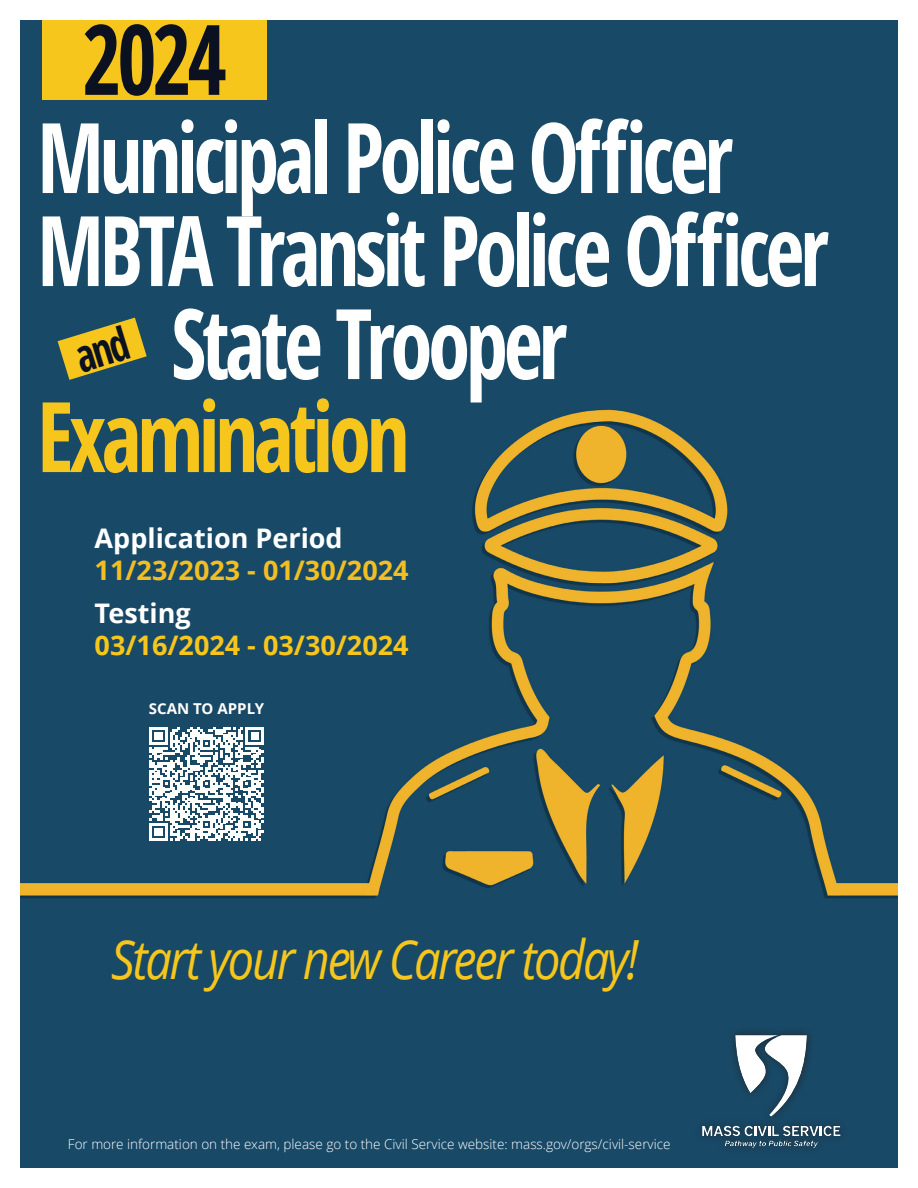
<style>
.page{position:relative;width:918px;height:1188px;background:#fff}
.page>*{position:absolute;margin:0;border:0;box-sizing:border-box;transform-origin:0 0}
.t1{font:700 condensed 97.5px "Open Sans";letter-spacing:-.05em;color:#fff;scale:.87 1}
.t2{font:700 condensed 97.5px "Open Sans";letter-spacing:-.05em;color:#f6c61c;scale:.87 1}
.t3{font:700 condensed 97.5px "Open Sans";color:#0c1121;scale:.87 1}
.t4{font:italic 54px "Open Sans";letter-spacing:-.05em;color:#f6c61c;scale:.87 1}
.t5{font:700 27px/31.5px "Open Sans";color:#f2be22}
.t6{font:700 27px/31.5px "Open Sans";color:#f6c61c}
.t7{font:700 15px "Open Sans";color:#fff}
.t8{font:300 13.5px "Open Sans";color:#fff}
.s1{color:#fff}
</style>
<div class="page">
<div style="left:20px;top:20px;width:878px;height:1147px;background:#184967"></div>
<svg style="left:150px;top:727px;width:113px;height:114px"></svg>
<div style="left:42px;top:20px;width:225px;height:80px;background:#f6c61c"></div>
<div style="left:695px;top:1028px;width:151px;height:123px;background:#184967"></div>
<div style="left:697px;top:1031px;width:151px;height:124px;background:#231f20;opacity:.75"></div>
<svg style="left:58px;top:318px;width:89px;height:62px;background:#9b933a"></svg>
<p class="t3" style="left:82px;top:-9px;width:168px">2024</p>
<p class="t1" style="left:37px;top:90px;width:801px">Municipal Police Officer</p>
<p class="t1" style="left:37px;top:183px;width:911px">MBTA Transit Police Officer</p>
<p class="t1" style="left:171px;top:276px;width:457px">State Trooper</p>
<p class="t2" style="left:37px;top:369px;width:429px">Examination</p>
<p class="t5" style="left:95px;top:522px;width:315px"><span class="s1">Application Period<br></span>11/23/2023 - 01/30/2024</p>
<p class="t6" style="left:95px;top:597px;width:316px"><span class="s1">Testing<br></span>03/16/2024 - 03/30/2024</p>
<p class="t7" style="left:149px;top:698px;width:117px">SCAN TO APPLY</p>
<p class="t4" style="left:111px;top:922px;width:608px">Start your new Career today!</p>
<p class="t8" style="left:68px;top:1135px;width:604px">For more information on the exam, please go to the Civil Service website: mass.gov/orgs/civil-service</p>
</div>
